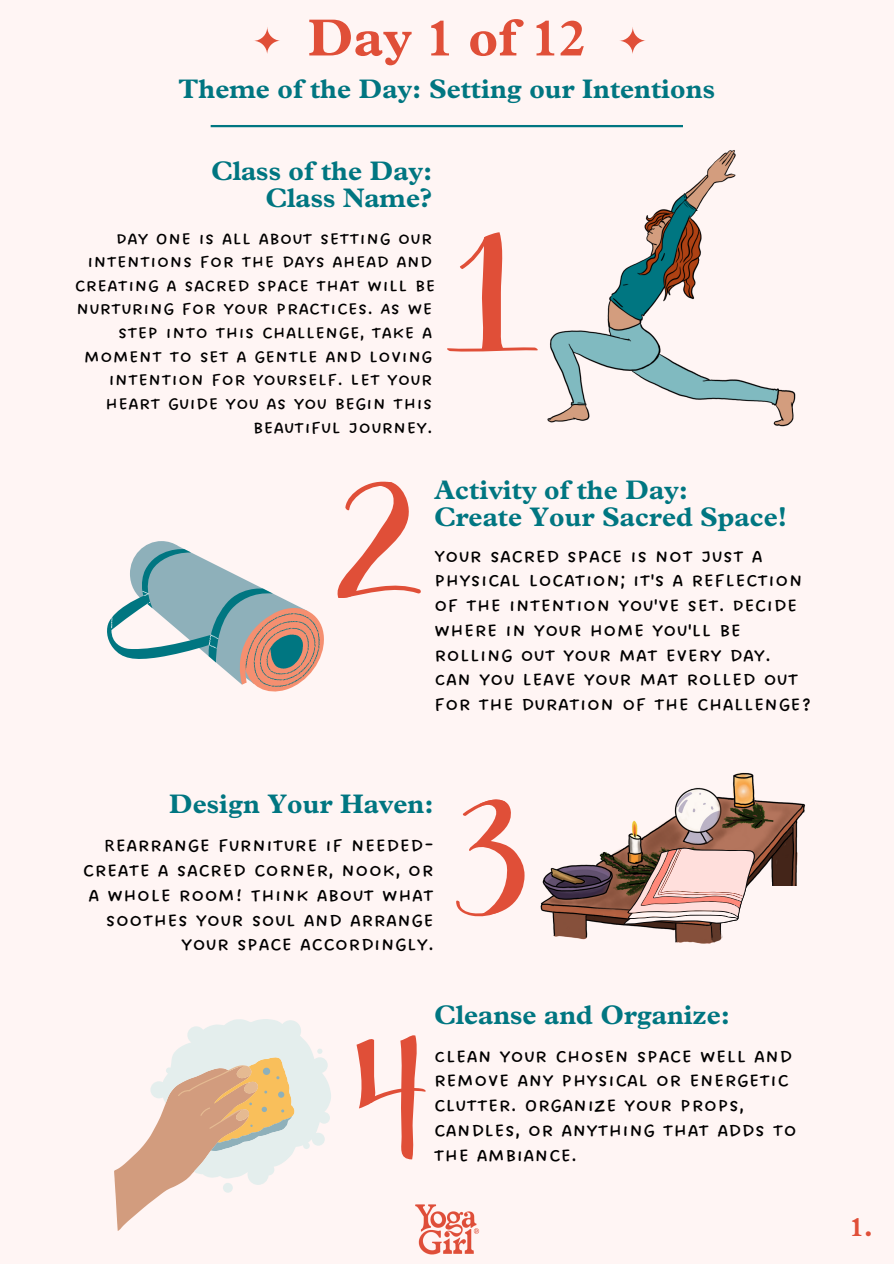
<style>
.page{position:relative;width:894px;height:1264px;background:#fff}
.page>*{position:absolute;margin:0;border:0;box-sizing:border-box;transform-origin:0 0}
.t1{font:700 52.5px "Plantin Std";color:#e04f38}
.t2{font:700 27px/27px "Plantin Std";color:#007681;text-align:right}
.t3{font:700 27px "Plantin Std";color:#e04f38}
.t4{font:25.5px/24.8px "DO All Caps Regular";color:#000}
.t5{font:24px/23.7px "DO All Caps Regular";color:#000;text-align:right}
</style>
<div class="page">
<div style="left:0;top:0;width:893px;height:1263px;background:#fff5f4"></div>
<svg style="left:447px;top:232px;width:76px;height:119px"></svg>
<svg style="left:337px;top:481px;width:83px;height:116px"></svg>
<svg style="left:456px;top:799px;width:68px;height:117px"></svg>
<svg style="left:356px;top:1035px;width:69px;height:123px"></svg>
<img style="left:540px;top:772px;width:266px;height:172px">
<div style="left:747px;top:886px;width:94px;height:63px;background:#fff5f4"></div>
<svg style="left:623px;top:847px;width:131px;height:77px;background:#cca9a1"></svg>
<svg style="left:254px;top:27px;width:26px;height:27px"></svg>
<svg style="left:619px;top:27px;width:26px;height:27px"></svg>
<img style="left:523px;top:127px;width:273px;height:300px">
<svg style="left:107px;top:541px;width:217px;height:150px"></svg>
<svg style="left:114px;top:1019px;width:217px;height:211px"></svg>
<img style="left:415px;top:1204px;width:65px;height:51px">
<hr style="left:210px;top:125px;width:472px;height:2px;background:#007681">
<p class="t1" style="left:307px;top:19px;width:280px">Day 1 of 12</p>
<h3 class="t2" style="left:178px;top:80px;width:538px">Theme of the Day: Setting our Intentions</h3>
<h2 class="t2" style="left:211px;top:161px;width:223px">Class of the Day:<br>Class Name?</h2>
<p class="t5" style="left:74px;top:226px;width:362px">Day One is all about setting our intentions for the days ahead and creating a sacred space that will be nurturing for your practices. As we step into this challenge, take a moment to set a gentle and loving intention for yourself. Let your heart guide you as you begin this beautiful journey.</p>
<p class="t2" style="left:434px;top:480px;width:354px;text-align:left">Activity of the Day:<br>Create Your Sacred Space!</p>
<h2 class="t4" style="left:434px;top:543px;width:380px">Your sacred space is not just a physical location; it's a reflection of the intention you've set. Decide where in your home you'll be rolling out your mat every day.<br>Can you leave your mat rolled out for the duration of the challenge?</h2>
<p class="t2" style="left:169px;top:794px;width:266px">Design Your Haven:</p>
<p class="t4" style="left:82px;top:832px;width:353px;text-align:right">Rearrange furniture if needed&shy;create a sacred corner, nook, or a whole room! Think about what soothes your soul and arrange your space accordingly.</p>
<p class="t2" style="left:434px;top:1004px;width:297px">Cleanse and Organize:</p>
<h2 class="t4" style="left:433px;top:1042px;width:364px">Clean your chosen space well and remove any physical or energetic clutter. Organize your props, candles, or anything that adds to the ambiance.</h2>
<h3 class="t3" style="left:849px;top:1216px;width:25px">1.</h3>
</div>
